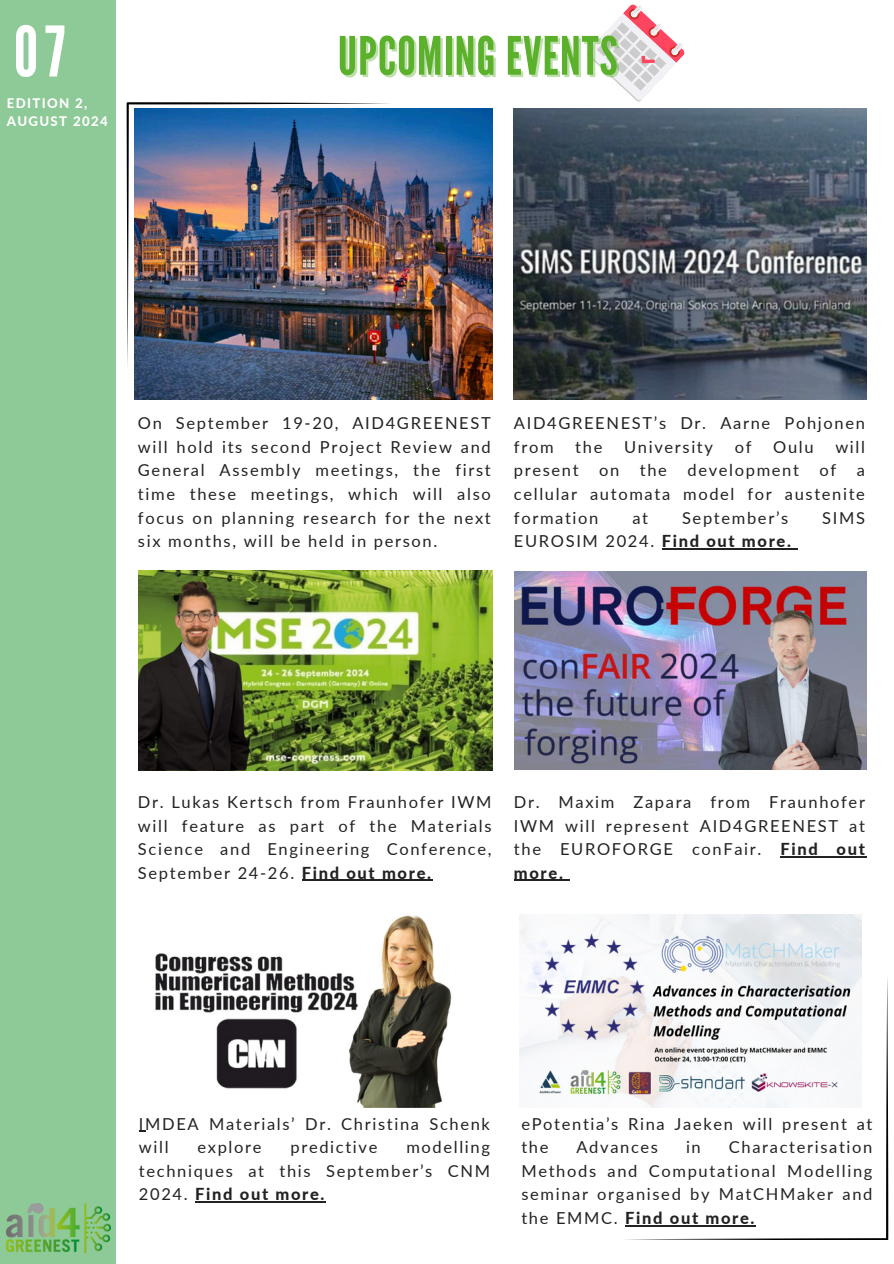
<style>
.page{position:relative;width:894px;height:1264px;background:#fff}
.page>*{position:absolute;margin:0;border:0;box-sizing:border-box;transform-origin:0 0}
.t1{font:69.45px "League Gothic";color:#fff}
.t2{font:52.8px "League Gothic";letter-spacing:.02em;color:#5bb12c}
.t3{font:16.5px/23.7px "Lato";letter-spacing:.1em;color:#222;text-align:justify}
.t4{font:800 13.2px "Lato";letter-spacing:.1em;color:#fff}
.s1{font-weight:800}
</style>
<div class="page">
<div style="left:0;top:0;width:115px;height:1263px;background:#8ec998"></div>
<svg style="left:127px;top:102px;width:263px;height:266px"></svg>
<svg style="left:625px;top:974px;width:263px;height:265px"></svg>
<svg style="left:587px;top:4px;width:98px;height:98px"></svg>
<img style="left:513px;top:108px;width:353px;height:292px">
<img style="left:139px;top:571px;width:353px;height:199px">
<img style="left:155px;top:915px;width:297px;height:192px">
<img style="left:7px;top:1203px;width:103px;height:49px">
<img style="left:135px;top:108px;width:358px;height:291px">
<img style="left:519px;top:914px;width:342px;height:193px">
<img style="left:514px;top:571px;width:351px;height:198px">
<hr style="left:302px;top:879px;width:130px;height:2px;background:#222">
<hr style="left:661px;top:548px;width:131px;height:1px;background:#222">
<hr style="left:780px;top:856px;width:86px;height:1px;background:#222">
<hr style="left:513px;top:879px;width:51px;height:2px;background:#222">
<svg style="left:564px;top:879px;width:6px;height:2px"></svg>
<hr style="left:195px;top:1201px;width:131px;height:1px;background:#222">
<hr style="left:625px;top:1225px;width:131px;height:1px;background:#222">
<h2 class="t1" style="left:14px;top:12px;width:53px">07</h2>
<h2 class="t2" style="left:337px;top:25px;width:281px">UPCOMING EVENTS</h2>
<p class="t4" style="left:7px;top:95px;width:82px">EDITION 2,</p>
<p class="t4" style="left:7px;top:113px;width:102px">AUGUST 2024</p>
<p class="t3" style="left:138px;top:411px;width:354px">On September 19-20, AID4GREENEST will hold its second Project Review and General Assembly meetings, the first time these meetings, which will also focus on planning research for the next six months, will be held in person.</p>
<p class="t3" style="left:513px;top:411px;width:352px">AID4GREENEST’s Dr. Aarne Pohjonen from</p>
<p class="t3" style="left:513px;top:434px;width:352px;text-indent:321px">will present on the development of a cellular automata model for austenite formation</p>
<p class="t3" style="left:575px;top:434px;width:29px">the</p>
<p class="t3" style="left:624px;top:434px;width:90px">University</p>
<p class="t3" style="left:734px;top:434px;width:18px">of</p>
<p class="t3" style="left:773px;top:434px;width:42px">Oulu</p>
<p class="t3" style="left:632px;top:505px;width:17px">at</p>
<p class="t3" style="left:681px;top:505px;width:108px">September’s</p>
<p class="t3" style="left:822px;top:505px;width:44px">SIMS</p>
<p class="t3" style="left:513px;top:529px;width:278px">EUROSIM 2024. <span class="s1">Find out more.</span></p>
<p class="t3" style="left:138px;top:789px;width:355px">Dr. Lukas Kertsch from Fraunhofer IWM will feature as part of the Materials Science and Engineering Conference, September 24-26. <span class="s1">Find out more.</span></p>
<h2 class="t3" style="left:513px;top:789px;width:352px">Dr. Maxim Zapara from Fraunhofer IWM will represent AID4GREENEST at the EUROFORGE conFair. <span class="s1">Find out more.</span></h2>
<h2 class="t3" style="left:139px;top:1111px;width:352px">IMDEA Materials’ Dr. Christina Schenk will</h2>
<h2 class="t3" style="left:139px;top:1134px;width:352px;text-indent:267px">modelling techniques at this September’s CNM 2024. <span class="s1">Find out more.</span></h2>
<h2 class="t3" style="left:197px;top:1134px;width:66px">explore</h2>
<h2 class="t3" style="left:290px;top:1134px;width:88px">predictive</h2>
<p class="t3" style="left:521px;top:1111px;width:352px">ePotentia’s Rina Jaeken will present at the</p>
<p class="t3" style="left:521px;top:1134px;width:352px;text-indent:207px">Characterisation Methods and Computational Modelling seminar organised by MatCHMaker and the EMMC. <span class="s1">Find out more.</span></p>
<p class="t3" style="left:576px;top:1134px;width:83px">Advances</p>
<p class="t3" style="left:685px;top:1134px;width:16px">in</p>
</div>
